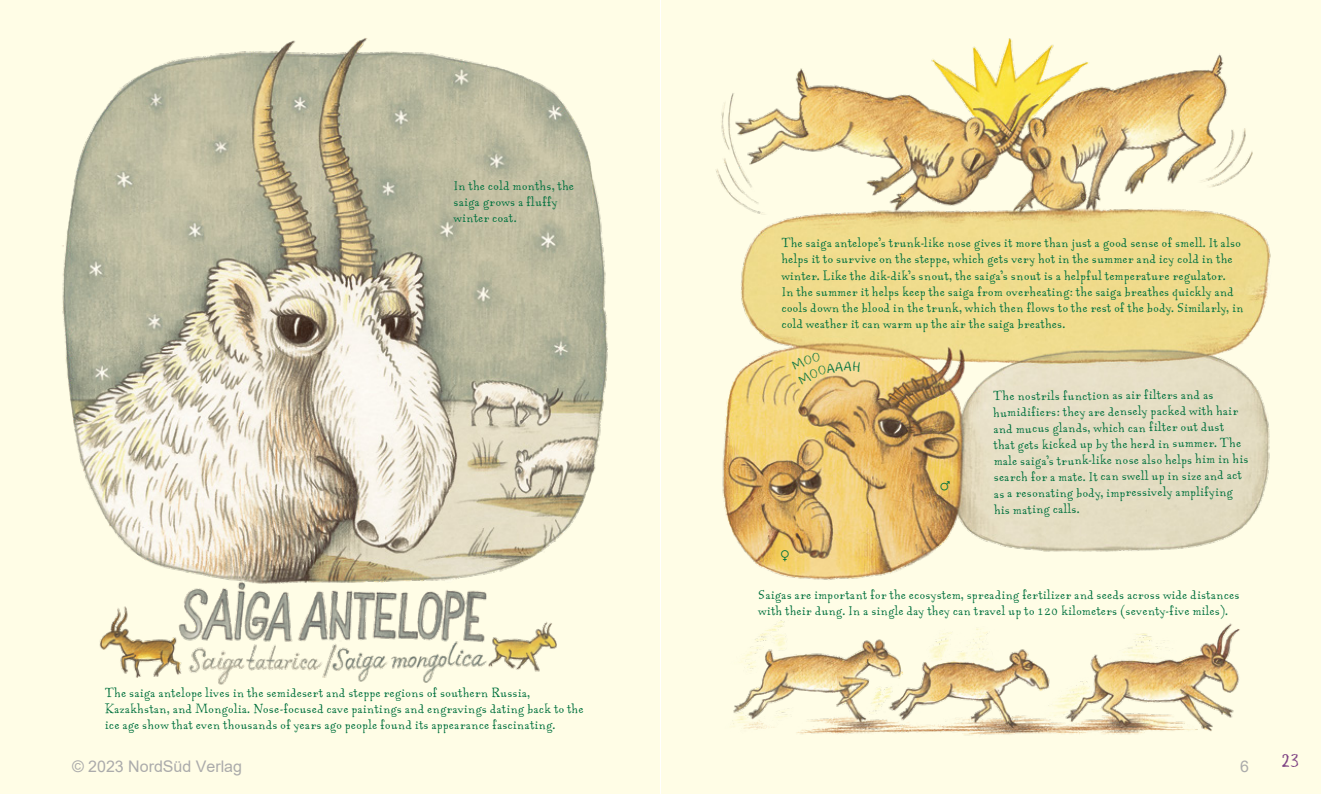
<style>
.page{position:relative;width:1321px;height:794px;background:#fff}
.page>*{position:absolute;margin:0;border:0;box-sizing:border-box;transform-origin:0 0}
.t1{font:24px "Gambino";color:#7a3c80}
.t2{font:16px "Arial";color:#ababab}
.t3{font:15px "Gambino";color:#00713e}
.t4{font:14px/16.2px "Aunt Mildred MVB Rg OSF";color:#00713e}
.t5{font:14px "Arial Unicode MS";color:#00713e}
</style>
<div class="page">
<div style="left:0;top:0;width:660px;height:794px;background:#fffde6"></div>
<img style="left:661px;top:0;width:660px;height:794px">
<img style="left:62px;top:38px;width:546px;height:525px">
<img style="left:99px;top:563px;width:458px;height:122px">
<svg style="left:853px;top:361px;width:7px;height:11px"></svg>
<svg style="left:791px;top:352px;width:52px;height:34px"></svg>
<p class="t4" style="left:454px;top:178px;width:122px">In the cold months, the saiga grows a fluffy winter coat.</p>
<p class="t4" style="left:105px;top:685px;width:480px">The saiga antelope lives in the semidesert and steppe regions of southern Russia,<br>Kazakhstan, and Mongolia. Nose-focused cave paintings and engravings dating back to the ice age show that even thousands of years ago people found its appearance fascinating.</p>
<p class="t4" style="left:781px;top:235px;width:464px">The saiga antelope’s trunk-like nose gives it more than just a good sense of smell. It also helps it to survive on the steppe, which gets very hot in the summer and icy cold in the winter. Like the dik-dik’s snout, the saiga’s snout is a helpful temperature regulator.<br>In the summer it helps keep the saiga from overheating: the saiga breathes quickly and cools down the blood in the trunk, which then flows to the rest of the body. Similarly, in cold weather it can warm up the air the saiga breathes.</p>
<p class="t3" style="left:843px;top:358px;width:10px">A</p>
<p class="t5" style="left:780px;top:544px;width:12px">♀</p>
<p class="t5" style="left:940px;top:475px;width:12px">♂</p>
<p class="t4" style="left:992px;top:389px;width:257px;rotate:-1deg">The nostrils function as air filters and as humidifiers: they are densely packed with hair and mucus glands, which can filter out dust that gets kicked up by the herd in summer. The male saiga’s trunk-like nose also helps him in his search for a mate. It can swell up in size and act as a resonating body, impressively amplifying his mating calls.</p>
<p class="t4" style="left:758px;top:587px;width:483px">Saigas are important for the ecosystem, spreading fertilizer and seeds across wide distances with their dung. In a single day they can travel up to 120 kilometers (seventy-five miles).</p>
<p class="t2" style="left:72px;top:755px;width:172px">© 2023 NordSüd Verlag</p>
<p class="t2" style="left:1240px;top:755px;width:10px">6</p>
<h1 class="t1" style="left:1281px;top:748px;width:20px">23</h1>
</div>
